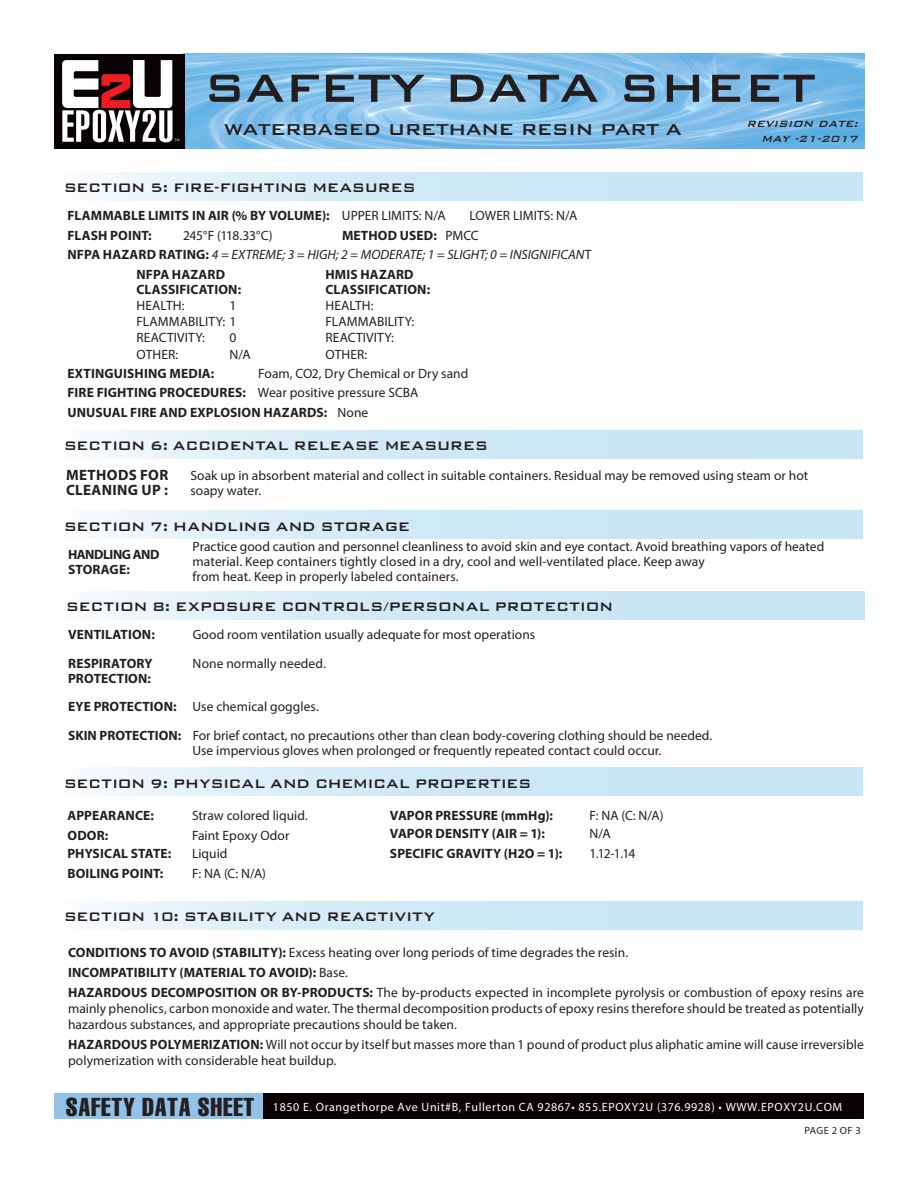
<style>
.page{position:relative;width:918px;height:1188px;background:#fff}
.page>*{position:absolute;margin:0;border:0;box-sizing:border-box;transform-origin:0 0}
.t1{font:500 52.5px "Bank Gothic BT";letter-spacing:-.015em;color:#221e1f}
.t2{font:extra-condensed 25.5px "Helvetica";letter-spacing:.03em;color:#231f20}
.t3{font:500 21px "Bank Gothic BT";letter-spacing:-.04em;color:#221e1f}
.t4{font:500 16.5px "Bank Gothic";letter-spacing:-.025em;color:#231f20}
.t5{font:500 16.5px "Bank Gothic";letter-spacing:-.005em;color:#231f20}
.t6{font:700 15px "Myriad Pro";letter-spacing:.03em;color:#231f20}
.t7{font:13.5px/16.2px "Myriad Pro";color:#231f20}
.t8{font:700 13.5px "Myriad Pro";letter-spacing:.01em;color:#231f20}
.t9{font:italic 13.5px "Myriad Pro";letter-spacing:.005em;color:#231f20}
.t10{font:700 13.5px/15px "Myriad Pro";letter-spacing:-.025em;color:#231f20}
.t11{font:12px "Myriad Pro";letter-spacing:.05em;color:#fff}
.t12{font:italic 500 12px/14.4px "Bank Gothic BT";color:#221e1f;text-align:right}
.t13{font:10.5px "Myriad Pro";letter-spacing:.03em;color:#231f20}
.s1{font-weight:400}
.s2{font-weight:700;font-style:normal}
.s3{font-style:normal}
.s4{font-weight:700}
</style>
<div class="page">
<img style="left:185px;top:54px;width:680px;height:94px">
<div style="left:54px;top:54px;width:131px;height:94px;background:#080302"></div>
<svg style="left:62px;top:60px;width:117px;height:82px"></svg>
<div style="left:264px;top:1093px;width:600px;height:26px;background:#080302"></div>
<div style="left:54px;top:1093px;width:209px;height:26px;background:#93c2e8"></div>
<div style="left:53px;top:173px;width:810px;height:28px;background:linear-gradient(to right,#ecf6fb,#bfe1f2)"></div>
<div style="left:53px;top:431px;width:810px;height:28px;background:linear-gradient(to right,#ecf6fb,#bfe1f2)"></div>
<div style="left:55px;top:591px;width:810px;height:28px;background:linear-gradient(to right,#ecf6fb,#bfe1f2)"></div>
<div style="left:53px;top:768px;width:810px;height:28px;background:linear-gradient(to right,#ecf6fb,#bfe1f2)"></div>
<div style="left:53px;top:511px;width:810px;height:28px;background:linear-gradient(to right,#ecf6fb,#bfe1f2)"></div>
<div style="left:53px;top:902px;width:810px;height:28px;background:linear-gradient(to right,#ecf6fb,#bfe1f2)"></div>
<h1 class="t1" style="left:203px;top:60px;width:614px">SAFETY DATA SHEET</h1>
<h3 class="t3" style="left:224px;top:118px;width:460px">WATERBASED URETHANE RESIN PART A</h3>
<p class="t12" style="left:747px;top:117px;width:116px">REVISION DATE:<br>MAY -21-2017</p>
<p class="t4" style="left:64px;top:175px;width:354px">SECTION 5: FIRE-FIGHTING MEASURES</p>
<p class="t8" style="left:68px;top:207px;width:380px">FLAMMABLE LIMITS IN AIR (% BY VOLUME): <span class="s1">UPPER LIMITS: N/A</span></p>
<p class="t7" style="left:469px;top:207px;width:109px">LOWER LIMITS: N/A</p>
<p class="t8" style="left:68px;top:226px;width:86px">FLASH POINT:</p>
<p class="t7" style="left:183px;top:227px;width:91px">245°F (118.33°C)</p>
<p class="t8" style="left:342px;top:226px;width:138px">METHOD USED: <span class="s1">PMCC</span></p>
<p class="t9" style="left:68px;top:246px;width:526px"><span class="s2">NFPA HAZARD RATING:</span> 4 = EXTREME; 3 = HIGH; 2 = MODERATE; 1 = SLIGHT; 0 = INSIGNIFICAN<span class="s3">T</span></p>
<p class="t8" style="left:136px;top:265px;width:90px">NFPA HAZARD</p>
<p class="t8" style="left:325px;top:265px;width:90px">HMIS HAZARD</p>
<p class="t8" style="left:136px;top:280px;width:106px">CLASSIFICATION:</p>
<p class="t8" style="left:325px;top:280px;width:106px">CLASSIFICATION:</p>
<p class="t7" style="left:136px;top:297px;width:50px">HEALTH:</p>
<p class="t7" style="left:230px;top:297px;width:8px">1</p>
<p class="t7" style="left:325px;top:297px;width:50px">HEALTH:</p>
<p class="t7" style="left:136px;top:313px;width:101px">FLAMMABILITY: 1</p>
<p class="t7" style="left:325px;top:313px;width:90px">FLAMMABILITY:</p>
<p class="t7" style="left:136px;top:330px;width:70px">REACTIVITY:</p>
<p class="t7" style="left:230px;top:330px;width:8px">0</p>
<p class="t7" style="left:325px;top:330px;width:70px">REACTIVITY:</p>
<p class="t7" style="left:136px;top:346px;width:43px">OTHER:</p>
<p class="t7" style="left:230px;top:346px;width:23px">N/A</p>
<p class="t7" style="left:325px;top:346px;width:43px">OTHER:</p>
<p class="t8" style="left:68px;top:365px;width:148px">EXTINGUISHING MEDIA:</p>
<p class="t7" style="left:258px;top:365px;width:212px">Foam, CO2, Dry Chemical or Dry sand</p>
<p class="t7" style="left:68px;top:385px;width:352px"><span class="s4">FIRE FIGHTING PROCEDURES:</span> Wear positive pressure SCBA</p>
<p class="t8" style="left:68px;top:404px;width:302px">UNUSUAL FIRE AND EXPLOSION HAZARDS: <span class="s1">None</span></p>
<p class="t4" style="left:64px;top:433px;width:426px">SECTION 6: ACCIDENTAL RELEASE MEASURES</p>
<p class="t6" style="left:66px;top:466px;width:104px">METHODS FOR</p>
<p class="t7" style="left:190px;top:468px;width:619px">Soak up in absorbent material and collect in suitable containers. Residual may be removed using steam or hot</p>
<p class="t6" style="left:66px;top:481px;width:103px">CLEANING UP :</p>
<p class="t7" style="left:190px;top:483px;width:72px">soapy water.</p>
<p class="t4" style="left:64px;top:514px;width:348px">SECTION 7: HANDLING AND STORAGE</p>
<p class="t10" style="left:68px;top:547px;width:93px">HANDLING AND<br>STORAGE:</p>
<p class="t7" style="left:193px;top:539px;width:633px;line-height:14.7px">Practice good caution and personnel cleanliness to avoid skin and eye contact. Avoid breathing vapors of heated material. Keep containers tightly closed in a dry, cool and well-ventilated place. Keep away<br>from heat. Keep in properly labeled containers.</p>
<p class="t4" style="left:66px;top:594px;width:549px">SECTION 8: EXPOSURE CONTROLS/PERSONAL PROTECTION</p>
<p class="t8" style="left:68px;top:626px;width:88px">VENTILATION:</p>
<p class="t7" style="left:193px;top:627px;width:344px">Good room ventilation usually adequate for most operations</p>
<p class="t8" style="left:68px;top:654px;width:86px">RESPIRATORY</p>
<p class="t7" style="left:193px;top:655px;width:135px">None normally needed.</p>
<p class="t8" style="left:68px;top:669px;width:84px">PROTECTION:</p>
<p class="t7" style="left:68px;top:699px;width:252px"><span class="s4">EYE PROTECTION:</span> Use chemical goggles.</p>
<p class="t7" style="left:193px;top:728px;width:521px;line-height:15px;text-indent:-124px"><span class="s4">SKIN PROTECTION:</span> For brief contact, no precautions other than clean body-covering clothing should be needed.<br>Use impervious gloves when prolonged or frequently repeated contact could occur.</p>
<p class="t4" style="left:64px;top:770px;width:469px">SECTION 9: PHYSICAL AND CHEMICAL PROPERTIES</p>
<p class="t8" style="left:68px;top:807px;width:88px">APPEARANCE:</p>
<p class="t7" style="left:192px;top:807px;width:117px">Straw colored liquid.</p>
<p class="t8" style="left:68px;top:826px;width:42px">ODOR:</p>
<p class="t7" style="left:192px;top:827px;width:99px">Faint Epoxy Odor</p>
<p class="t8" style="left:68px;top:845px;width:105px">PHYSICAL STATE:</p>
<p class="t7" style="left:192px;top:845px;width:37px">Liquid</p>
<p class="t8" style="left:68px;top:865px;width:97px">BOILING POINT:</p>
<p class="t7" style="left:192px;top:865px;width:76px">F: NA (C: N/A)</p>
<p class="t8" style="left:390px;top:807px;width:165px">VAPOR PRESSURE (mmHg):</p>
<p class="t7" style="left:589px;top:807px;width:76px">F: NA (C: N/A)</p>
<p class="t8" style="left:390px;top:825px;width:156px">VAPOR DENSITY (AIR = 1):</p>
<p class="t7" style="left:589px;top:826px;width:23px">N/A</p>
<p class="t8" style="left:390px;top:845px;width:174px">SPECIFIC GRAVITY (H2O = 1):</p>
<p class="t7" style="left:589px;top:845px;width:48px">1.12-1.14</p>
<p class="t5" style="left:64px;top:904px;width:373px">SECTION 10: STABILITY AND REACTIVITY</p>
<p class="t7" style="left:68px;top:944px;width:562px"><span class="s4">CONDITIONS TO AVOID (STABILITY):</span> Excess heating over long periods of time degrades the resin.</p>
<p class="t8" style="left:68px;top:964px;width:281px">INCOMPATIBILITY (MATERIAL TO AVOID): <span class="s1">Base.</span></p>
<p class="t7" style="left:68px;top:984px;width:797px;text-align:justify"><span class="s4">HAZARDOUS DECOMPOSITION OR BY-PRODUCTS:</span> The by-products expected in incomplete pyrolysis or combustion of epoxy resins are mainly phenolics, carbon monoxide and water. The thermal decomposition products of epoxy resins therefore should be treated as potentially hazardous substances, and appropriate precautions should be taken.</p>
<p class="t7" style="left:68px;top:1036px;width:797px"><span class="s4">HAZARDOUS POLYMERIZATION:</span> Will not occur by itself but masses more than 1 pound of product plus aliphatic amine will cause irreversible polymerization with considerable heat buildup.</p>
<h2 class="t2" style="left:66px;top:1090px;width:190px">SAFETY DATA SHEET</h2>
<p class="t11" style="left:273px;top:1100px;width:571px">1850 E. Orangethorpe Ave Unit#B, Fullerton CA 92867• 855.EPOXY2U (376.9928) • WWW.EPOXY2U.COM</p>
<p class="t13" style="left:805px;top:1124px;width:58px">PAGE 2 OF 3</p>
</div>
